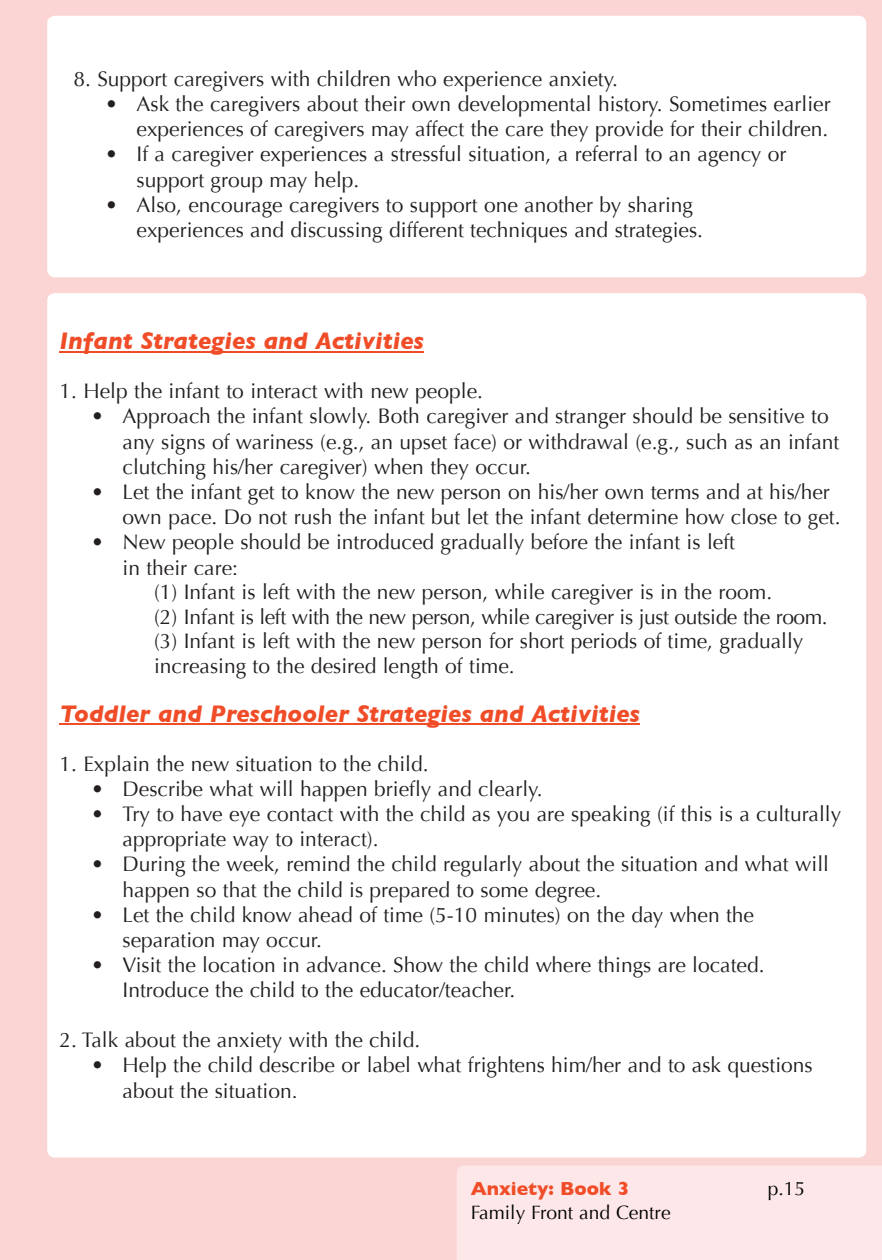
<style>
.page{position:relative;width:882px;height:1260px;background:#fbd4d4}
.page>*{position:absolute;margin:0;border:0;box-sizing:border-box;transform-origin:0 0}
.t1{font:italic 700 24.5px "Gill Sans";color:#f04c27}
.t2{font:21px/25.2px "Optima";color:#231f20}
.t3{font:19.25px "Optima";color:#000}
.t4{font:700 19.25px "Gill Sans";color:#f04c27}
</style>
<div class="page">
<div style="left:457px;top:1166px;width:425px;height:94px;background:#fde7e8"></div>
<div style="left:769px;top:1182px;width:34px;height:19px;background:#fde7e8"></div>
<div style="left:472px;top:1204px;width:198px;height:20px;background:#fde7e8"></div>
<div style="left:47px;top:16px;width:819px;height:261px;background:#fff;border-radius:8px"></div>
<div style="left:47px;top:293px;width:819px;height:865px;background:#fff;border-radius:8px"></div>
<hr style="left:60px;top:351px;width:364px;height:1px;background:#f04c27">
<hr style="left:60px;top:723px;width:580px;height:2px;background:#f04c27">
<p class="t2" style="left:74px;top:66px;width:546px">8. Support caregivers with children who experience anxiety.</p>
<p class="t2" style="left:105px;top:92px;width:727px;text-align:right">• Ask the caregivers about their own developmental history. Sometimes earlier experiences of caregivers may affect the care they provide for their children.</p>
<p class="t2" style="left:136px;top:142px;width:651px;text-indent:-32px">• If a caregiver experiences a stressful situation, a referral to an agency or support group may help.</p>
<p class="t2" style="left:136px;top:192px;width:568px;text-indent:-32px">• Also, encourage caregivers to support one another by sharing experiences and discussing different techniques and strategies.</p>
<p class="t1" style="left:60px;top:327px;width:366px">Infant Strategies and Activities</p>
<p class="t2" style="left:60px;top:379px;width:425px">1. Help the infant to interact with new people.</p>
<p class="t2" style="left:122px;top:404px;width:718px;text-indent:-32px">• Approach the infant slowly. Both caregiver and stranger should be sensitive to any signs of wariness (e.g., an upset face) or withdrawal (e.g., such as an infant clutching his/her caregiver) when they occur.</p>
<p class="t2" style="left:122px;top:480px;width:720px;text-indent:-32px">• Let the infant get to know the new person on his/her own terms and at his/her own pace. Do not rush the infant but let the infant determine how close to get.</p>
<p class="t2" style="left:122px;top:530px;width:614px;text-indent:-32px">• New people should be introduced gradually before the infant is left in their care:</p>
<p class="t2" style="left:154px;top:580px;width:675px;line-height:24.5px">(1) Infant is left with the new person, while caregiver is in the room.<br>(2) Infant is left with the new person, while caregiver is just outside the room. (3) Infant is left with the new person for short periods of time, gradually increasing to the desired length of time.</p>
<p class="t1" style="left:60px;top:699px;width:582px">Toddler and Preschooler Strategies and Activities</p>
<p class="t2" style="left:60px;top:751px;width:371px">1. Explain the new situation to the child.</p>
<p class="t2" style="left:91px;top:776px;width:453px">• Describe what will happen briefly and clearly.</p>
<p class="t2" style="left:122px;top:802px;width:720px;text-indent:-32px">• Try to have eye contact with the child as you are speaking (if this is a culturally appropriate way to interact).</p>
<p class="t2" style="left:122px;top:852px;width:708px;text-indent:-32px">• During the week, remind the child regularly about the situation and what will happen so that the child is prepared to some degree.</p>
<p class="t2" style="left:122px;top:902px;width:633px;text-indent:-32px">• Let the child know ahead of time (5-10 minutes) on the day when the separation may occur.</p>
<p class="t2" style="left:122px;top:953px;width:644px;text-indent:-32px">• Visit the location in advance. Show the child where things are located.<br>Introduce the child to the educator/teacher.</p>
<p class="t2" style="left:60px;top:1028px;width:362px">2. Talk about the anxiety with the child.</p>
<p class="t2" style="left:122px;top:1053px;width:692px;text-indent:-32px">• Help the child describe or label what frightens him/her and to ask questions about the situation.</p>
<p class="t4" style="left:471px;top:1178px;width:160px">Anxiety: Book 3</p>
<p class="t3" style="left:768px;top:1178px;width:39px">p.15</p>
<p class="t3" style="left:471px;top:1201px;width:201px">Family Front and Centre</p>
</div>
